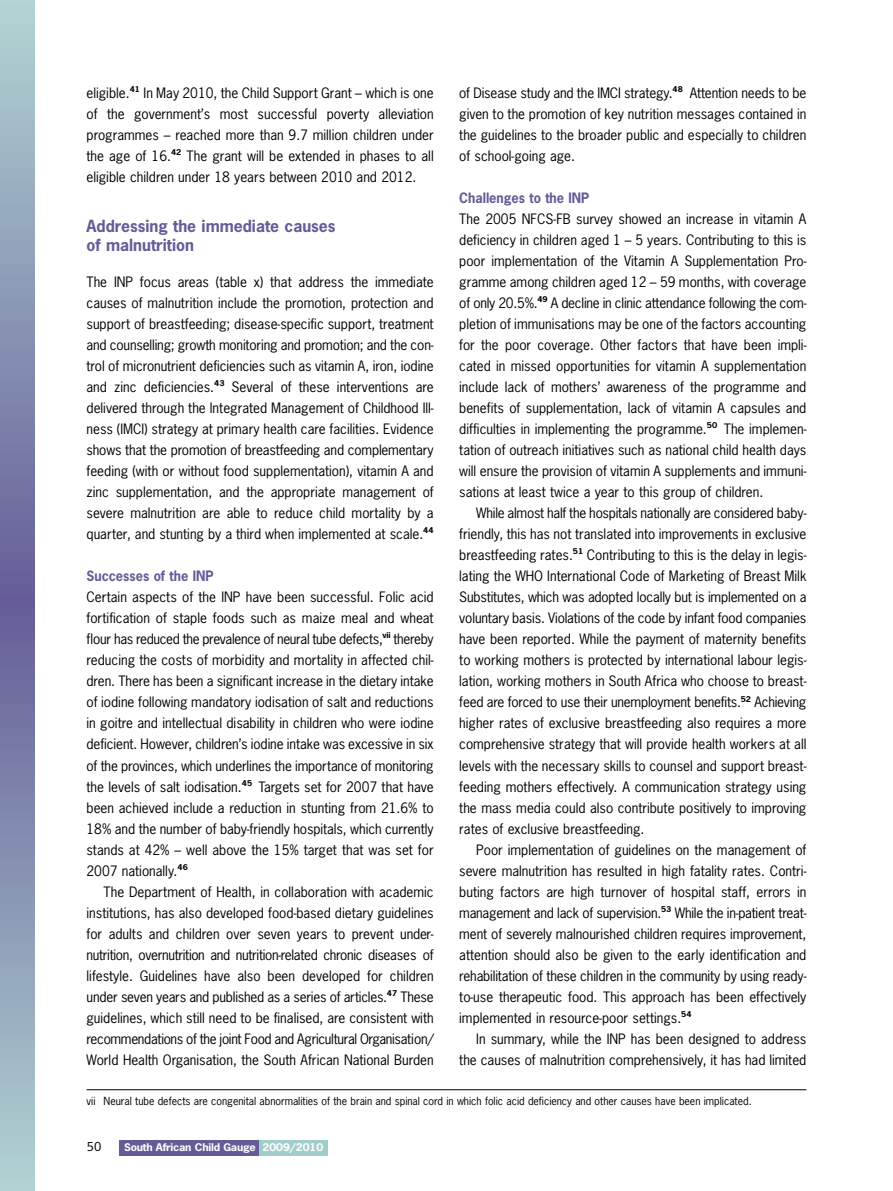
<style>
.page{position:relative;width:893px;height:1191px;background:#fff}
.page>*{position:absolute;margin:0;border:0;box-sizing:border-box;transform-origin:0 0}
.t1{font:700 15.75px/19.5px "News Gothic";color:#655c97}
.t2{font:13.5px/21px "News Gothic";color:#000;text-align:justify}
.t3{font:700 13.5px "News Gothic";color:#655c97;scale:.95 1}
.t4{font:13.5px "Frutiger Next LTCE";color:#000}
.t5{font:10.5px "News Gothic";color:#000}
.t6{font:700 9.9px "News Gothic";letter-spacing:-.02em;color:#fff;scale:1.11 1}
</style>
<div class="page">
<div style="left:119px;top:1140px;width:144px;height:15px;background:#655c97"></div>
<div style="left:259px;top:1140px;width:68px;height:15px;background:#a1ceca"></div>
<svg style="left:0;top:0;width:34px;height:1191px;background:#8b98b5"></svg>
<hr style="left:87px;top:1089px;width:719px;height:1px;background:#000">
<p class="t2" style="left:459px;top:83px;width:349px">of Disease study and the IMCI strategy.<sup>48</sup> Attention needs to be given to the promotion of key nutrition messages contained in the guidelines to the broader public and especially to children of school-going age.</p>
<p class="t3" style="left:459px;top:191px;width:138px">Challenges to the INP</p>
<p class="t2" style="left:459px;top:209px;width:349px">The 2005 NFCS-FB survey showed an increase in vitamin A deficiency in children aged 1 – 5 years. Contributing to this is poor implementation of the Vitamin A Supplementation Pro&shy;gramme among children aged 12 – 59 months, with coverage of only 20.5%.<sup>49</sup> A decline in clinic attendance following the com&shy;pletion of immunisations may be one of the factors accounting for the poor coverage. Other factors that have been impli&shy;cated in missed opportunities for vitamin A supplementation include lack of mothers’ awareness of the programme and benefits of supplementation, lack of vitamin A capsules and difficulties in implementing the programme.<sup>50</sup> The implemen&shy;tation of outreach initiatives such as national child health days will ensure the provision of vitamin A supplements and immuni&shy;sations at least twice a year to this group of children.</p>
<p class="t2" style="left:459px;top:503px;width:349px;text-indent:17px">While almost half the hospitals nationally are considered baby&shy;friendly, this has not translated into improvements in exclusive breastfeeding rates.<sup>51</sup> Contributing to this is the delay in legis&shy;lating the WHO International Code of Marketing of Breast Milk Substitutes, which was adopted locally but is implemented on a voluntary basis. Violations of the code by infant food companies have been reported. While the payment of maternity benefits to working mothers is protected by international labour legis&shy;lation, working mothers in South Africa who choose to breast&shy;feed are forced to use their unemployment benefits.<sup>52</sup> Achieving higher rates of exclusive breastfeeding also requires a more comprehensive strategy that will provide health workers at all levels with the necessary skills to counsel and support breast&shy;feeding mothers effectively. A communication strategy using the mass media could also contribute positively to improving rates of exclusive breastfeeding.</p>
<p class="t2" style="left:459px;top:839px;width:349px;text-indent:17px">Poor implementation of guidelines on the management of severe malnutrition has resulted in high fatality rates. Contri&shy;buting factors are high turnover of hospital staff, errors in management and lack of supervision.<sup>53</sup> While the in-patient treat&shy;ment of severely malnourished children requires improvement, attention should also be given to the early identification and rehabilitation of these children in the community by using ready&shy;to-use therapeutic food. This approach has been effectively implemented in resource-poor settings.<sup>54</sup></p>
<p class="t2" style="left:459px;top:1028px;width:349px;text-align:right">In summary, while the INP has been designed to address the causes of malnutrition comprehensively, it has had limited</p>
<p class="t5" style="left:87px;top:1094px;width:667px">vii Neural tube defects are congenital abnormalities of the brain and spinal cord in which folic acid deficiency and other causes have been implicated.</p>
<p class="t2" style="left:87px;top:83px;width:349px">eligible.<sup>41</sup> In May 2010, the Child Support Grant – which is one of the government’s most successful poverty alleviation programmes – reached more than 9.7 million children under the age of 16.<sup>42</sup> The grant will be extended in phases to all eligible children under 18 years between 2010 and 2012.</p>
<p class="t1" style="left:87px;top:217px;width:251px">Addressing the immediate causes of malnutrition</p>
<p class="t2" style="left:87px;top:272px;width:349px">The INP focus areas (table x) that address the immediate causes of malnutrition include the promotion, protection and support of breastfeeding; disease-specific support, treatment and counselling; growth monitoring and promotion; and the con&shy;trol of micronutrient deficiencies such as vitamin A, iron, iodine and zinc deficiencies.<sup>43</sup> Several of these interventions are delivered through the Integrated Management of Childhood Ill&shy;ness (IMCI) strategy at primary health care facilities. Evidence shows that the promotion of breastfeeding and complementary feeding (with or without food supplementation), vitamin A and zinc supplementation, and the appropriate management of severe malnutrition are able to reduce child mortality by a quarter, and stunting by a third when implemented at scale.<sup>44</sup></p>
<p class="t3" style="left:87px;top:569px;width:135px">Successes of the INP</p>
<p class="t2" style="left:87px;top:587px;width:349px">Certain aspects of the INP have been successful. Folic acid fortification of staple foods such as maize meal and wheat flour has reduced the prevalence of neural tube defects,<sup>vii</sup> thereby reducing the costs of morbidity and mortality in affected chil&shy;dren. There has been a significant increase in the dietary intake of iodine following mandatory iodisation of salt and reductions in goitre and intellectual disability in children who were iodine deficient. However, children’s iodine intake was excessive in six of the provinces, which underlines the importance of monitoring the levels of salt iodisation.<sup>45</sup> Targets set for 2007 that have been achieved include a reduction in stunting from 21.6% to 18% and the number of baby-friendly hospitals, which currently stands at 42% – well above the 15% target that was set for 2007 nationally.<sup>46</sup></p>
<p class="t2" style="left:87px;top:881px;width:349px;text-indent:17px">The Department of Health, in collaboration with academic institutions, has also developed food-based dietary guidelines for adults and children over seven years to prevent under&shy;nutrition, overnutrition and nutrition-related chronic diseases of lifestyle. Guidelines have also been developed for children under seven years and published as a series of articles.<sup>47</sup> These guidelines, which still need to be finalised, are consistent with recommendations of the joint Food and Agricultural Organisation/ World Health Organisation, the South African National Burden</p>
<p class="t4" style="left:87px;top:1141px;width:16px">50</p>
<p class="t6" style="left:124px;top:1142px;width:181px">South African Child Gauge 2009/2010</p>
</div>
